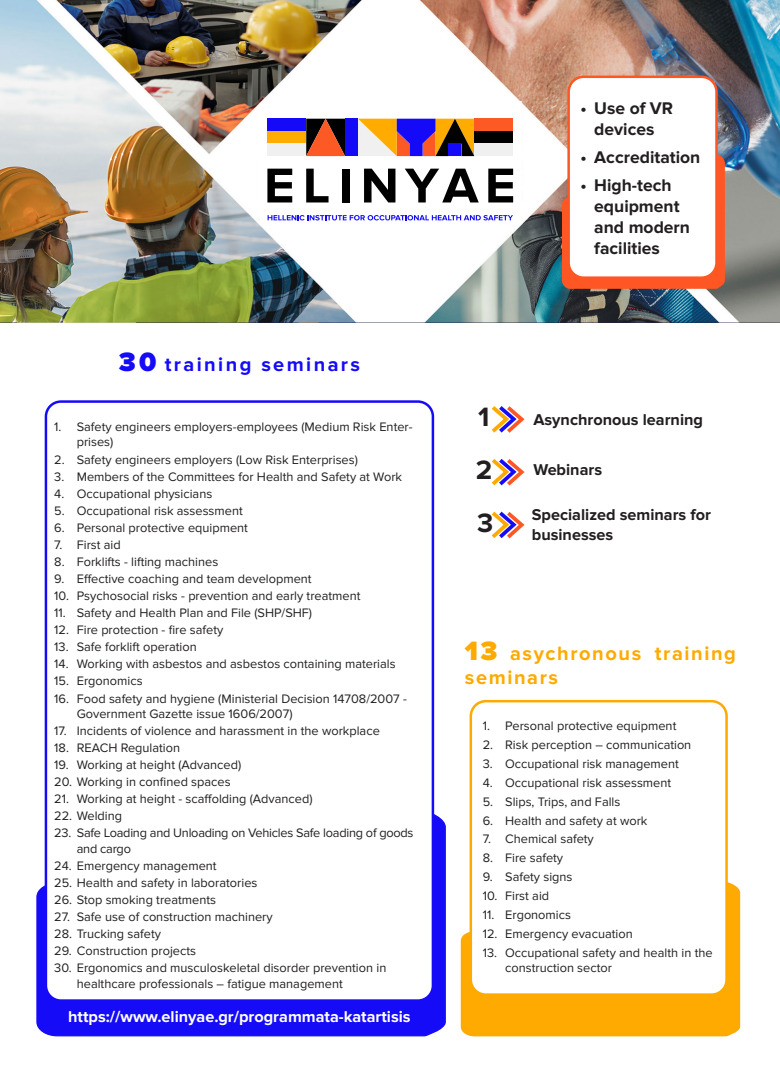
<style>
.page{position:relative;width:780px;height:1088px;background:#fff}
.page>*{position:absolute;margin:0;border:0;box-sizing:border-box;transform-origin:0 0}
.t1{font:700 27.5px "Proxima Nova";color:#231f20}
.t2{font:700 20px/24px "Proxima Nova";letter-spacing:.08em;color:#ffaa01}
.t3{font:700 20px "Proxima Nova";letter-spacing:.12em;color:#150bf7}
.t4{font:700 17.5px/21px "Proxima Nova";color:#231f20;text-align:center}
.t5{font:700 16.25px "Proxima Nova";color:#231f20}
.t6{font:700 16.25px "Proxima Nova";color:#fff}
.t7{font:12.75px/15.2px "Proxima Nova";color:#231f20}
.t8{font:12.75px/15.2px "Proxima Nova";letter-spacing:-.02em;color:#231f20}
.s1{font-weight:900;font-size:27.5px}
</style>
<div class="page">
<img style="left:0;top:0;width:780px;height:322px">
<div style="left:461px;top:882px;width:279px;height:154px;background:#ffaa01"></div>
<div style="left:471px;top:701px;width:255px;height:293px;background:#fff;border-radius:15px"></div>
<div style="left:469px;top:700px;width:258px;height:296px;border:2px solid #ffaa01;border-radius:15px"></div>
<svg style="left:562px;top:154px;width:162px;height:135px;background:#f75f30"></svg>
<div style="left:568px;top:77px;width:148px;height:201px;background:#fff;border-radius:15px"></div>
<div style="left:567px;top:76px;width:150px;height:203px;border:2px solid #fe5723;border-radius:15px"></div>
<svg style="left:36px;top:810px;width:410px;height:227px;background:#251cf7"></svg>
<div style="left:46px;top:401px;width:387px;height:599px;background:#fff;border-radius:15px"></div>
<div style="left:45px;top:400px;width:389px;height:602px;border:2px solid #150bf7;border-radius:15px"></div>
<svg style="left:257px;top:101px;width:264px;height:121px"></svg>
<svg style="left:491px;top:406px;width:34px;height:27px"></svg>
<svg style="left:491px;top:459px;width:34px;height:27px"></svg>
<svg style="left:491px;top:511px;width:34px;height:28px"></svg>
<p class="t3" style="left:119px;top:353px;width:243px"><span class="s1">30</span> training seminars</p>
<p class="t7" style="left:77px;top:419px;width:337px;text-indent:-22px">1. Safety engineers employers-employees (Medium Risk Enter&shy;prises)</p>
<p class="t7" style="left:54px;top:452px;width:305px">2. Safety engineers employers (Low Risk Enterprises)</p>
<p class="t7" style="left:54px;top:469px;width:349px">3. Members of the Committees for Health and Safety at Work</p>
<p class="t7" style="left:54px;top:486px;width:159px">4. Occupational physicians</p>
<p class="t7" style="left:54px;top:503px;width:190px">5. Occupational risk assessment</p>
<p class="t7" style="left:54px;top:520px;width:195px">6. Personal protective equipment</p>
<p class="t7" style="left:54px;top:537px;width:68px">7. First aid</p>
<p class="t7" style="left:54px;top:554px;width:165px">8. Forklifts - lifting machines</p>
<p class="t7" style="left:54px;top:571px;width:259px">9. Effective coaching and team development</p>
<p class="t7" style="left:54px;top:588px;width:308px">10. Psychosocial risks - prevention and early treatment</p>
<p class="t7" style="left:54px;top:605px;width:259px">11. Safety and Health Plan and File (SHP/SHF)</p>
<p class="t7" style="left:54px;top:622px;width:171px">12. Fire protection - fire safety</p>
<p class="t7" style="left:54px;top:640px;width:144px">13. Safe forklift operation</p>
<p class="t7" style="left:54px;top:657px;width:343px">14. Working with asbestos and asbestos containing materials</p>
<p class="t7" style="left:54px;top:674px;width:90px">15. Ergonomics</p>
<p class="t7" style="left:77px;top:691px;width:331px;text-indent:-22px">16. Food safety and hygiene (Ministerial Decision 14708/2007 -<br>Government Gazette issue 1606/2007)</p>
<p class="t7" style="left:54px;top:723px;width:327px">17. Incidents of violence and harassment in the workplace</p>
<p class="t7" style="left:54px;top:740px;width:127px">18. REACH Regulation</p>
<p class="t7" style="left:54px;top:757px;width:188px">19. Working at height (Advanced)</p>
<p class="t7" style="left:54px;top:774px;width:178px">20. Working in confined spaces</p>
<p class="t7" style="left:54px;top:791px;width:260px">21. Working at height - scaffolding (Advanced)</p>
<p class="t7" style="left:54px;top:808px;width:69px">22. Welding</p>
<p class="t8" style="left:77px;top:826px;width:338px;text-indent:-22px">23. Safe Loading and Unloading on Vehicles Safe loading of goods and cargo</p>
<p class="t7" style="left:54px;top:858px;width:164px">24. Emergency management</p>
<p class="t7" style="left:54px;top:875px;width:205px">25. Health and safety in laboratories</p>
<p class="t7" style="left:54px;top:892px;width:163px">26. Stop smoking treatments</p>
<p class="t7" style="left:54px;top:909px;width:220px">27. Safe use of construction machinery</p>
<p class="t7" style="left:54px;top:926px;width:108px">28. Trucking safety</p>
<p class="t7" style="left:54px;top:943px;width:143px">29. Construction projects</p>
<p class="t7" style="left:77px;top:960px;width:311px;text-indent:-22px">30. Ergonomics and musculoskeletal disorder prevention in healthcare professionals – fatigue management</p>
<p class="t6" style="left:68px;top:1007px;width:344px">https://www.elinyae.gr/programmata-katartisis</p>
<p class="t4" style="left:580px;top:98px;width:94px">• Use of VR devices</p>
<p class="t4" style="left:580px;top:147px;width:121px">• Accreditation</p>
<p class="t4" style="left:594px;top:175px;width:97px;text-align:left;text-indent:-14px">• High-tech equipment and modern facilities</p>
<p class="t1" style="left:478px;top:401px;width:13px">1</p>
<p class="t5" style="left:533px;top:411px;width:171px">Asynchronous learning</p>
<p class="t1" style="left:476px;top:454px;width:18px">2</p>
<p class="t5" style="left:533px;top:461px;width:70px">Webinars</p>
<p class="t5" style="left:532px;top:505px;width:181px">Specialized seminars for</p>
<p class="t1" style="left:477px;top:507px;width:18px">3</p>
<p class="t5" style="left:532px;top:525px;width:83px">businesses</p>
<p class="t2" style="left:465px;top:641px;width:272px"><span class="s1">13</span> asychronous training seminars</p>
<p class="t7" style="left:482px;top:719px;width:195px">1. Personal protective equipment</p>
<p class="t7" style="left:482px;top:737px;width:210px">2. Risk perception – communication</p>
<p class="t7" style="left:482px;top:756px;width:198px">3. Occupational risk management</p>
<p class="t7" style="left:482px;top:775px;width:190px">4. Occupational risk assessment</p>
<p class="t7" style="left:482px;top:794px;width:139px">5. Slips, Trips, and Falls</p>
<p class="t7" style="left:482px;top:813px;width:166px">6. Health and safety at work</p>
<p class="t7" style="left:482px;top:832px;width:113px">7. Chemical safety</p>
<p class="t7" style="left:482px;top:850px;width:82px">8. Fire safety</p>
<p class="t7" style="left:482px;top:869px;width:91px">9. Safety signs</p>
<p class="t7" style="left:482px;top:888px;width:68px">10. First aid</p>
<p class="t7" style="left:482px;top:907px;width:90px">11. Ergonomics</p>
<p class="t7" style="left:482px;top:926px;width:151px">12. Emergency evacuation</p>
<p class="t7" style="left:505px;top:945px;width:209px;text-indent:-22px">13. Occupational safety and health in the construction sector</p>
</div>
